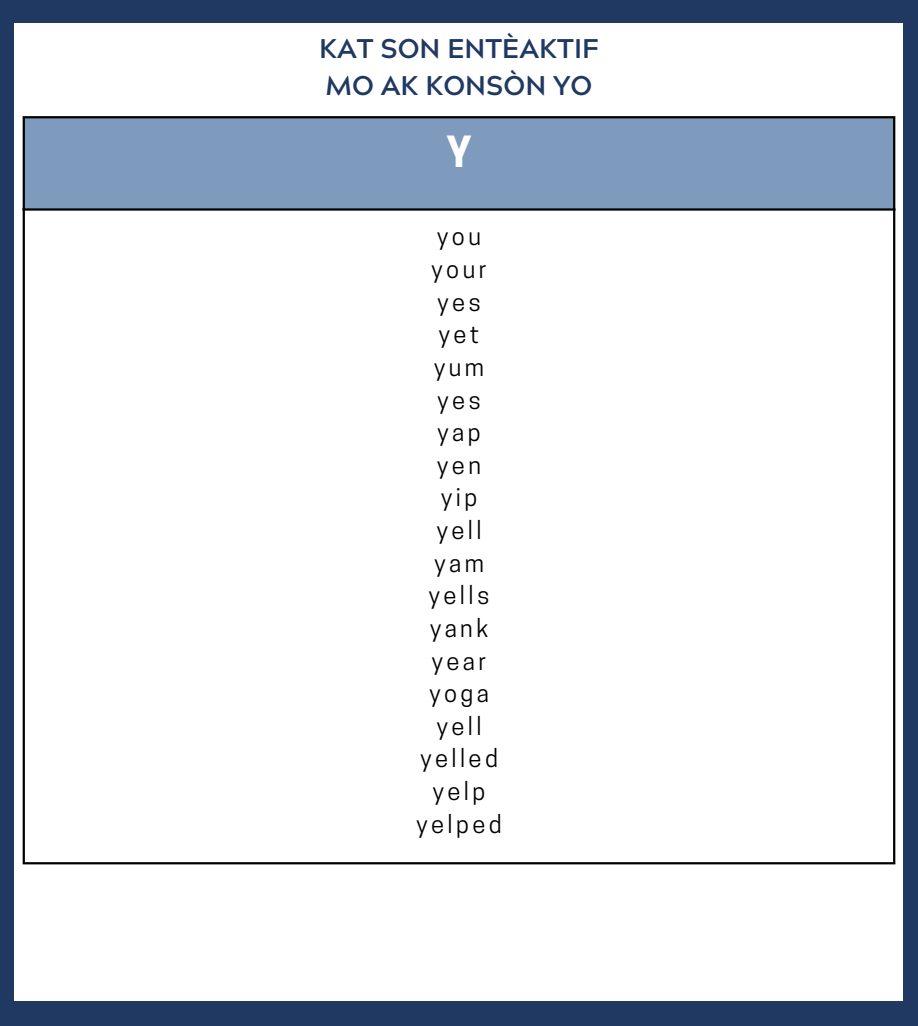
<style>
.page{position:relative;width:918px;height:1026px;background:#203963}
.page>*{position:absolute;margin:0;border:0;box-sizing:border-box;transform-origin:0 0}
.t1{font:700 40.35px "Cooper Hewitt";color:#fff}
.t2{font:700 27px/37.2px "Acherus Grotesque";color:#203963}
.t3{font:23.85px/32.7px "Cooper Hewitt";letter-spacing:.145em;color:#000;text-align:center}
</style>
<div class="page">
<div style="left:15px;top:23px;width:888px;height:978px;background:#fff"></div>
<div style="left:24px;top:117px;width:870px;height:93px;background:#7e9bbd"></div>
<hr style="left:23px;top:118px;width:2px;height:744px;background:#000">
<hr style="left:893px;top:118px;width:2px;height:744px;background:#000">
<hr style="left:23px;top:116px;width:872px;height:2px;background:#000">
<hr style="left:23px;top:208px;width:872px;height:3px;background:#000">
<hr style="left:23px;top:862px;width:872px;height:2px;background:#000">
<p class="t2" style="left:319px;top:34px;width:281px">KAT SON ENTÈAKTIF<br>MO AK KONSÒN YO</p>
<h1 class="t1" style="left:446px;top:137px;width:27px">Y</h1>
<p class="t3" style="left:416px;top:223px;width:87px">you your yes yet yum yes yap yen yip yell yam yells yank year yoga yell yelled yelp yelped</p>
</div>
